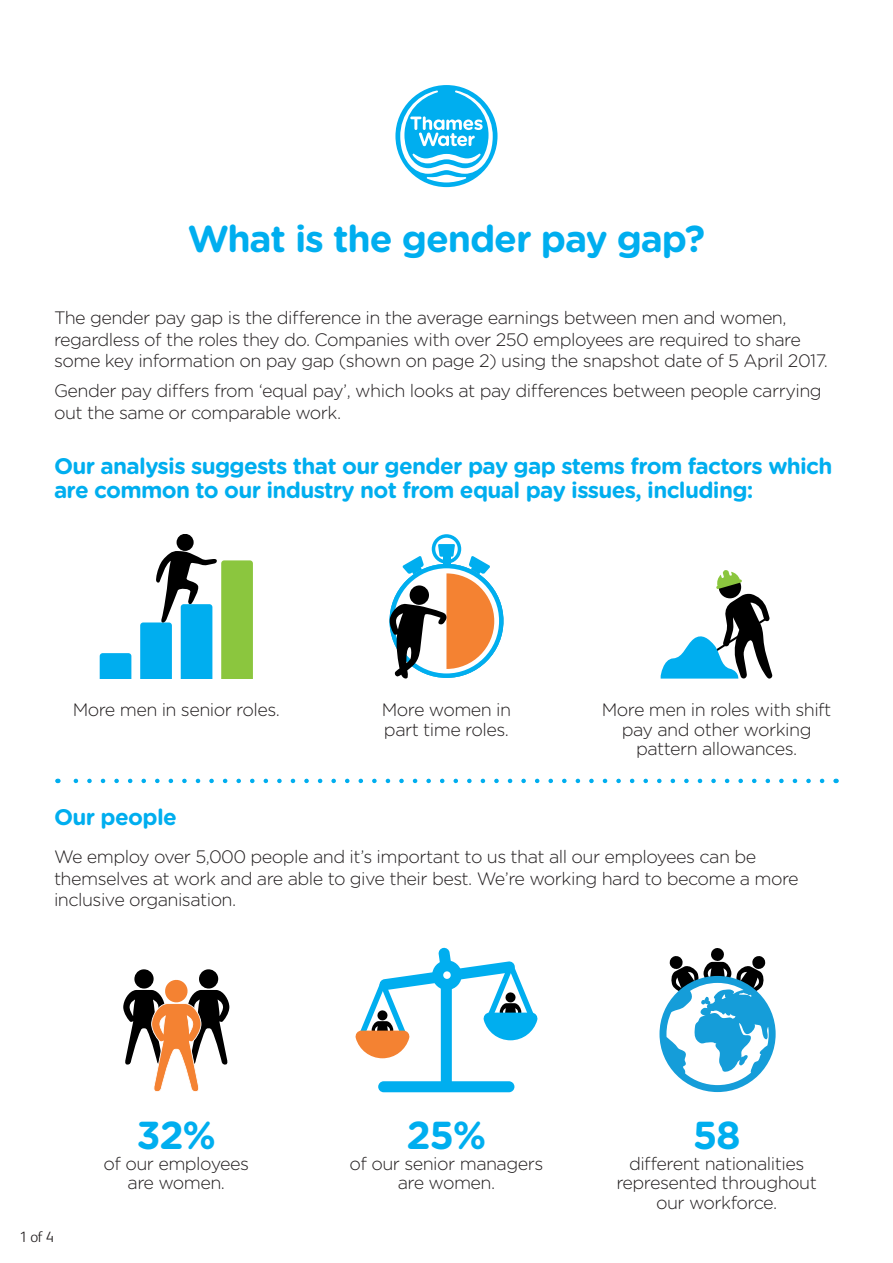
<style>
.page{position:relative;width:893px;height:1263px;background:#fff}
.page>*{position:absolute;margin:0;border:0;box-sizing:border-box;transform-origin:0 0}
.t1{font:700 39px "Gotham Rounded";color:#00aeef}
.t2{font:700 37.5px "Gotham Rounded";letter-spacing:-.03em;color:#00aeef}
.t3{font:700 22.5px/24px "Gotham Rounded";letter-spacing:-.03em;color:#00aeef}
.t4{font:300 18px/19.5px "Gotham Rounded";letter-spacing:-.03em;color:#231f20;text-align:center}
.t5{font:300 15px "FS Albert";color:#231f20}
</style>
<div class="page">
<svg style="left:73px;top:779px;width:749px;height:4px"></svg>
<svg style="left:659px;top:948px;width:117px;height:144px"></svg>
<div style="left:441px;top:979px;width:11px;height:113px;background:#00aeef;border-radius:6px"></div>
<div style="left:378px;top:1081px;width:136px;height:11px;background:#00aeef;border-radius:6px"></div>
<svg style="left:355px;top:947px;width:183px;height:111px"></svg>
<svg style="left:123px;top:969px;width:106px;height:123px"></svg>
<svg style="left:661px;top:570px;width:112px;height:109px"></svg>
<svg style="left:389px;top:534px;width:115px;height:145px"></svg>
<svg style="left:100px;top:653px;width:31px;height:26px"></svg>
<div style="left:177px;top:534px;width:17px;height:17px;background:#000;border-radius:50%"></div>
<svg style="left:140px;top:551px;width:113px;height:128px"></svg>
<div style="left:395px;top:85px;width:102px;height:102px;background:#00aeef;border-radius:50%"></div>
<svg style="left:400px;top:90px;width:93px;height:92px"></svg>
<h2 class="t2" style="left:188px;top:211px;width:519px">What is the gender pay gap?</h2>
<p class="t4" style="left:54px;top:306px;width:775px;line-height:21.6px;text-align:left">The gender pay gap is the difference in the average earnings between men and women, regardless of the roles they do. Companies with over 250 employees are required to share some key information on pay gap (shown on page 2) using the snapshot date of 5 April 2017.</p>
<p class="t4" style="left:54px;top:379px;width:769px;line-height:21.6px;text-align:left">Gender pay differs from ‘equal pay’, which looks at pay differences between people carrying out the same or comparable work.</p>
<p class="t3" style="left:54px;top:453px;width:780px">Our analysis suggests that our gender pay gap stems from factors which are common to our industry not from equal pay issues, including:</p>
<p class="t4" style="left:73px;top:699px;width:209px">More men in senior roles.</p>
<p class="t4" style="left:382px;top:699px;width:131px;text-align:left">More women in part time roles.</p>
<p class="t4" style="left:602px;top:699px;width:231px">More men in roles with shift pay and other working pattern allowances.</p>
<p class="t3" style="left:54px;top:804px;width:124px">Our people</p>
<p class="t4" style="left:54px;top:845px;width:746px;line-height:21.6px;text-align:left">We employ over 5,000 people and it’s important to us that all our employees can be themselves at work and are able to give their best. We’re working hard to become a more inclusive organisation.</p>
<p class="t5" style="left:19px;top:1227px;width:36px">1 of 4</p>
<h1 class="t1" style="left:136px;top:1107px;width:81px">32%</h1>
<p class="t4" style="left:104px;top:1153px;width:147px">of our employees are women.</p>
<h1 class="t1" style="left:406px;top:1107px;width:82px">25%</h1>
<h1 class="t1" style="left:693px;top:1107px;width:49px">58</h1>
<p class="t4" style="left:350px;top:1153px;width:195px">of our senior managers are women.</p>
<p class="t4" style="left:616px;top:1153px;width:202px">different nationalities represented throughout our workforce.</p>
</div>
